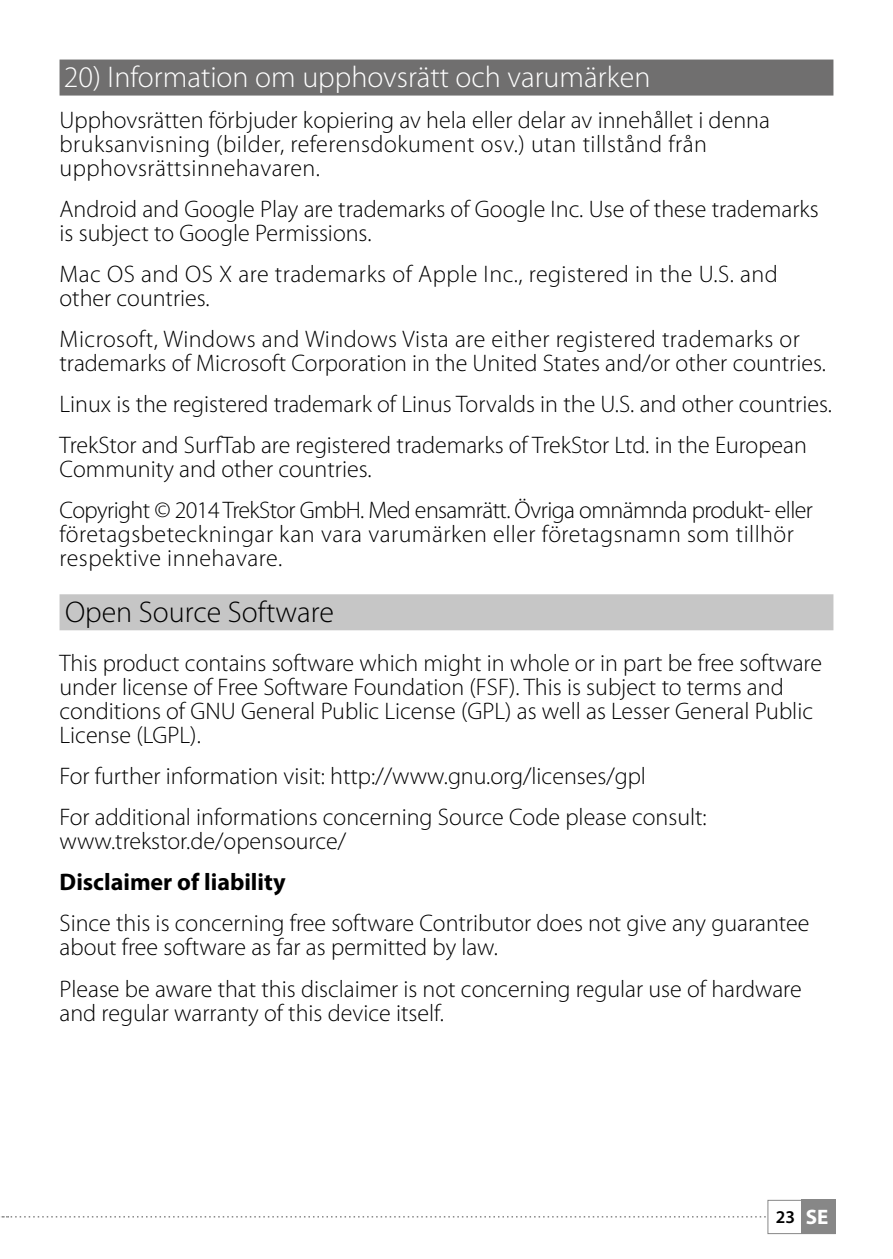
<style>
.page{position:relative;width:893px;height:1259px;background:#fff}
.page>*{position:absolute;margin:0;border:0;box-sizing:border-box;transform-origin:0 0}
.t1{font:300 30px "Myriad Pro";color:#fff}
.t2{font:300 30px "Myriad Pro";color:#000}
.t3{font:300 24px/24px "Myriad Pro";color:#000}
.t4{font:300 24px/24px "Myriad Pro";letter-spacing:.02em;color:#000}
.t5{font:300 24px/41.1px "Myriad Pro";letter-spacing:-.025em;color:#000}
.t6{font:700 24px "Myriad Pro";color:#000}
.t7{font:600 18px "Myriad Pro";color:#000}
.s1{font-weight:700;font-size:21px;color:#fff}
</style>
<div class="page">
<div style="left:801px;top:1200px;width:35px;height:34px;background:#878787"></div>
<div style="left:767px;top:1200px;width:69px;height:34px;border:1px solid #878787"></div>
<svg style="left:1px;top:1216px;width:765px;height:1px"></svg>
<div style="left:60px;top:60px;width:773px;height:36px;background:#706f6f"></div>
<div style="left:60px;top:594px;width:773px;height:36px;background:#c6c6c6"></div>
<p class="t1" style="left:64px;top:61px;width:588px">20) Information om upphovsrätt och varumärken</p>
<p class="t4" style="left:60px;top:108px;width:712px">Upphovsrätten förbjuder kopiering av hela eller delar av innehållet i denna bruksanvisning (bilder, referensdokument osv.) utan tillstånd från upphovsrättsinnehavaren.</p>
<p class="t3" style="left:60px;top:197px;width:761px">Android and Google Play are trademarks of Google Inc. Use of these trademarks is subject to Google Permissions.</p>
<p class="t4" style="left:60px;top:262px;width:720px">Mac OS and OS X are trademarks of Apple Inc., registered in the U.S. and other countries.</p>
<p class="t3" style="left:60px;top:327px;width:768px">Microsoft, Windows and Windows Vista are either registered trademarks or trademarks of Microsoft Corporation in the United States and/or other countries.</p>
<p class="t3" style="left:60px;top:384px;width:774px;line-height:41.1px">Linux is the registered trademark of Linus Torvalds in the U.S. and other countries.<br>TrekStor and SurfTab are registered trademarks of TrekStor Ltd. in the European</p>
<p class="t5" style="left:60px;top:449px;width:755px">Community and other countries.<br>Copyright © 2014 TrekStor GmbH. Med ensamrätt. Övriga omnämnda produkt- eller</p>
<p class="t4" style="left:60px;top:523px;width:736px">företagsbeteckningar kan vara varumärken eller företagsnamn som tillhör respektive innehavare.</p>
<p class="t2" style="left:65px;top:595px;width:270px">Open Source Software</p>
<p class="t3" style="left:60px;top:652px;width:764px">This product contains software which might in whole or in part be free software under license of Free Software Foundation (FSF). This is subject to terms and conditions of GNU General Public License (GPL) as well as Lesser General Public License (LGPL).</p>
<p class="t3" style="left:60px;top:756px;width:649px;line-height:41.1px">For further information visit: http://www.gnu.org/licenses/gpl<br>For additional informations concerning Source Code please consult:</p>
<p class="t3" style="left:60px;top:830px;width:288px">www.trekstor.de/opensource/</p>
<p class="t6" style="left:60px;top:866px;width:228px">Disclaimer of liability</p>
<p class="t3" style="left:60px;top:912px;width:751px">Since this is concerning free software Contributor does not give any guarantee about free software as far as permitted by law.</p>
<p class="t3" style="left:60px;top:977px;width:744px">Please be aware that this disclaimer is not concerning regular use of hardware and regular warranty of this device itself.</p>
<p class="t7" style="left:776px;top:1206px;width:54px">23 <span class="s1">SE</span></p>
</div>
